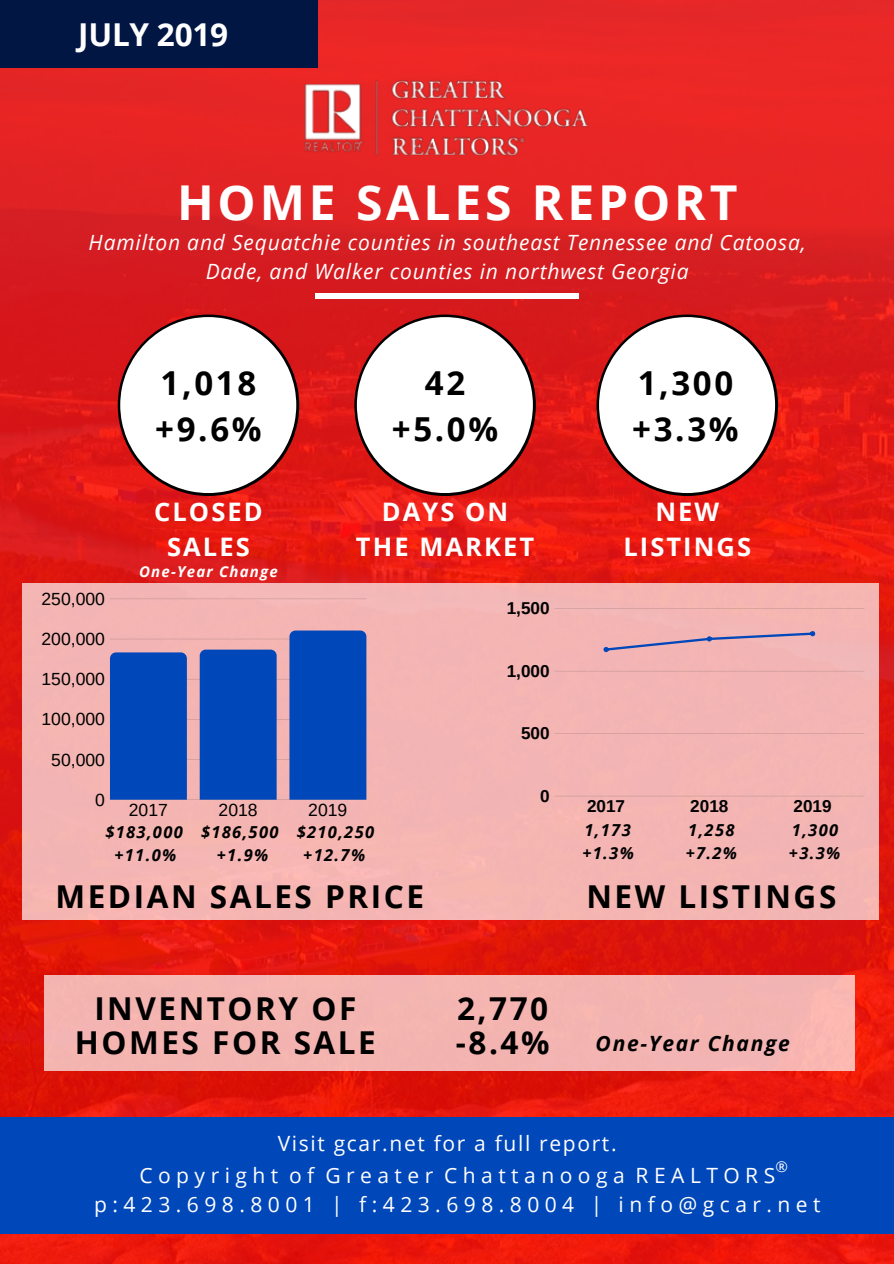
<style>
.page{position:relative;width:894px;height:1264px;background:#fff}
.page>*{position:absolute;margin:0;border:0;box-sizing:border-box;transform-origin:0 0}
.t1{font:700 48px "Open Sans";letter-spacing:.08em;color:#fff}
.t2{font:700 33px/45.6px "Open Sans";letter-spacing:.08em;color:#000}
.t3{font:700 31.5px/34.7px "Open Sans";letter-spacing:.08em;color:#000;text-align:center}
.t4{font:700 31.5px "Open Sans";letter-spacing:-.005em;color:#fff}
.t5{font:700 25.5px/35.5px "Open Sans";letter-spacing:.08em;color:#fff;text-align:center}
.t6{font:italic 21px/29.2px "Open Sans";letter-spacing:.04em;color:#fff;text-align:center}
.t7{font:21px/29.2px "Open Sans";letter-spacing:.26em;color:#fff;text-align:center}
.t8{font:21px "Open Sans";letter-spacing:.08em;color:#fff}
.t9{font:italic 700 21px "Open Sans";letter-spacing:.08em;color:#000}
.t10{font:17.55px "Arimo";color:#000}
.t11{font:700 17.1px "Arimo";color:#000}
.t12{font:italic 700 16.5px/22.8px "Open Sans";letter-spacing:.08em;color:#000}
.t13{font:italic 700 15px "Open Sans";letter-spacing:.08em;color:#fff}
.t14{font:15px "Open Sans";color:#fff}
</style>
<div class="page">
<img style="left:0;top:0;width:893px;height:1263px">
<div style="left:22px;top:583px;width:856px;height:337px;background:#f4b5b3"></div>
<hr style="left:110px;top:598px;width:256px;height:1px;background:#222">
<hr style="left:110px;top:638px;width:256px;height:1px;background:#222">
<hr style="left:110px;top:679px;width:256px;height:1px;background:#222">
<hr style="left:110px;top:719px;width:256px;height:1px;background:#222">
<hr style="left:110px;top:759px;width:256px;height:1px;background:#222">
<hr style="left:110px;top:799px;width:256px;height:1px;background:#222">
<div style="left:110px;top:652px;width:77px;height:147px;background:#0047ba"></div>
<div style="left:200px;top:649px;width:76px;height:150px;background:#0047ba"></div>
<div style="left:289px;top:630px;width:77px;height:169px;background:#0047ba"></div>
<hr style="left:554px;top:608px;width:310px;height:1px;background:#222">
<hr style="left:554px;top:671px;width:310px;height:1px;background:#222">
<hr style="left:554px;top:733px;width:310px;height:1px;background:#222">
<hr style="left:554px;top:795px;width:310px;height:1px;background:#222">
<svg style="left:603px;top:631px;width:212px;height:21px"></svg>
<svg style="left:596px;top:314px;width:181px;height:182px"></svg>
<svg style="left:118px;top:314px;width:181px;height:182px"></svg>
<svg style="left:354px;top:314px;width:181px;height:182px"></svg>
<div style="left:0;top:0;width:317px;height:68px;background:#011643"></div>
<div style="left:315px;top:293px;width:264px;height:5px;background:#fff"></div>
<div style="left:0;top:1117px;width:893px;height:116px;background:#0047ba"></div>
<div style="left:44px;top:974px;width:810px;height:96px;background:#f3b4b1"></div>
<img style="left:302px;top:68px;width:289px;height:103px">
<h3 class="t4" style="left:78px;top:12px;width:151px">JULY 2019</h3>
<h1 class="t1" style="left:177px;top:168px;width:562px">HOME SALES REPORT</h1>
<p class="t6" style="left:89px;top:227px;width:718px">Hamilton and Sequatchie counties in southeast Tennessee and Catoosa,<br>Dade, and Walker counties in northwest Georgia</p>
<h2 class="t2" style="left:155px;top:359px;width:108px">1,018 +9.6%</h2>
<h2 class="t2" style="left:392px;top:359px;width:108px;text-align:center">42 +5.0%</h2>
<h2 class="t2" style="left:632px;top:359px;width:108px">1,300 +3.3%</h2>
<p class="t5" style="left:154px;top:493px;width:110px">CLOSED<br>SALES</p>
<p class="t5" style="left:356px;top:493px;width:180px">DAYS ON<br>THE MARKET</p>
<p class="t5" style="left:623px;top:493px;width:129px">NEW<br>LISTINGS</p>
<p class="t13" style="left:139px;top:561px;width:140px">One-Year Change</p>
<p class="t10" style="left:42px;top:589px;width:65px">250,000</p>
<p class="t10" style="left:42px;top:629px;width:65px">200,000</p>
<p class="t10" style="left:42px;top:669px;width:65px">150,000</p>
<p class="t10" style="left:42px;top:709px;width:65px">100,000</p>
<p class="t10" style="left:51px;top:749px;width:55px">50,000</p>
<p class="t10" style="left:95px;top:789px;width:11px">0</p>
<p class="t11" style="left:587px;top:796px;width:40px">2017</p>
<p class="t11" style="left:690px;top:796px;width:40px">2018</p>
<p class="t11" style="left:793px;top:796px;width:40px">2019</p>
<p class="t11" style="left:506px;top:599px;width:44px">1,500</p>
<p class="t11" style="left:506px;top:661px;width:44px">1,000</p>
<p class="t11" style="left:521px;top:723px;width:30px">500</p>
<p class="t11" style="left:540px;top:786px;width:11px">0</p>
<p class="t10" style="left:129px;top:800px;width:41px">2017</p>
<p class="t10" style="left:218px;top:800px;width:41px">2018</p>
<p class="t10" style="left:308px;top:800px;width:41px">2019</p>
<p class="t12" style="left:114px;top:820px;width:261px;text-indent:-9px">$183,000 $186,500 $210,250 +11.0%</p>
<p class="t12" style="left:217px;top:842px;width:53px">+1.9%</p>
<p class="t12" style="left:303px;top:842px;width:63px">+12.7%</p>
<p class="t12" style="left:584px;top:818px;width:48px">1,173</p>
<p class="t12" style="left:688px;top:818px;width:48px">1,258</p>
<p class="t12" style="left:791px;top:818px;width:48px">1,300</p>
<p class="t12" style="left:582px;top:841px;width:53px">+1.3%</p>
<p class="t12" style="left:685px;top:841px;width:53px">+7.2%</p>
<p class="t12" style="left:788px;top:841px;width:53px">+3.3%</p>
<h3 class="t3" style="left:55px;top:878px;width:370px">MEDIAN SALES PRICE</h3>
<h3 class="t3" style="left:586px;top:878px;width:251px">NEW LISTINGS</h3>
<h3 class="t3" style="left:75px;top:990px;width:302px">INVENTORY OF<br>HOMES FOR SALE</h3>
<h3 class="t3" style="left:455px;top:990px;width:95px;text-align:left">2,770 -8.4%</h3>
<p class="t9" style="left:595px;top:1028px;width:196px">One-Year Change</p>
<p class="t8" style="left:278px;top:1128px;width:340px">Visit gcar.net for a full report.</p>
<p class="t14" style="left:775px;top:1156px;width:14px">®</p>
<p class="t7" style="left:94px;top:1160px;width:727px">Copyright of Greater Chattanooga REALTORS p:423.698.8001 | f:423.698.8004 | info@gcar.net</p>
</div>
